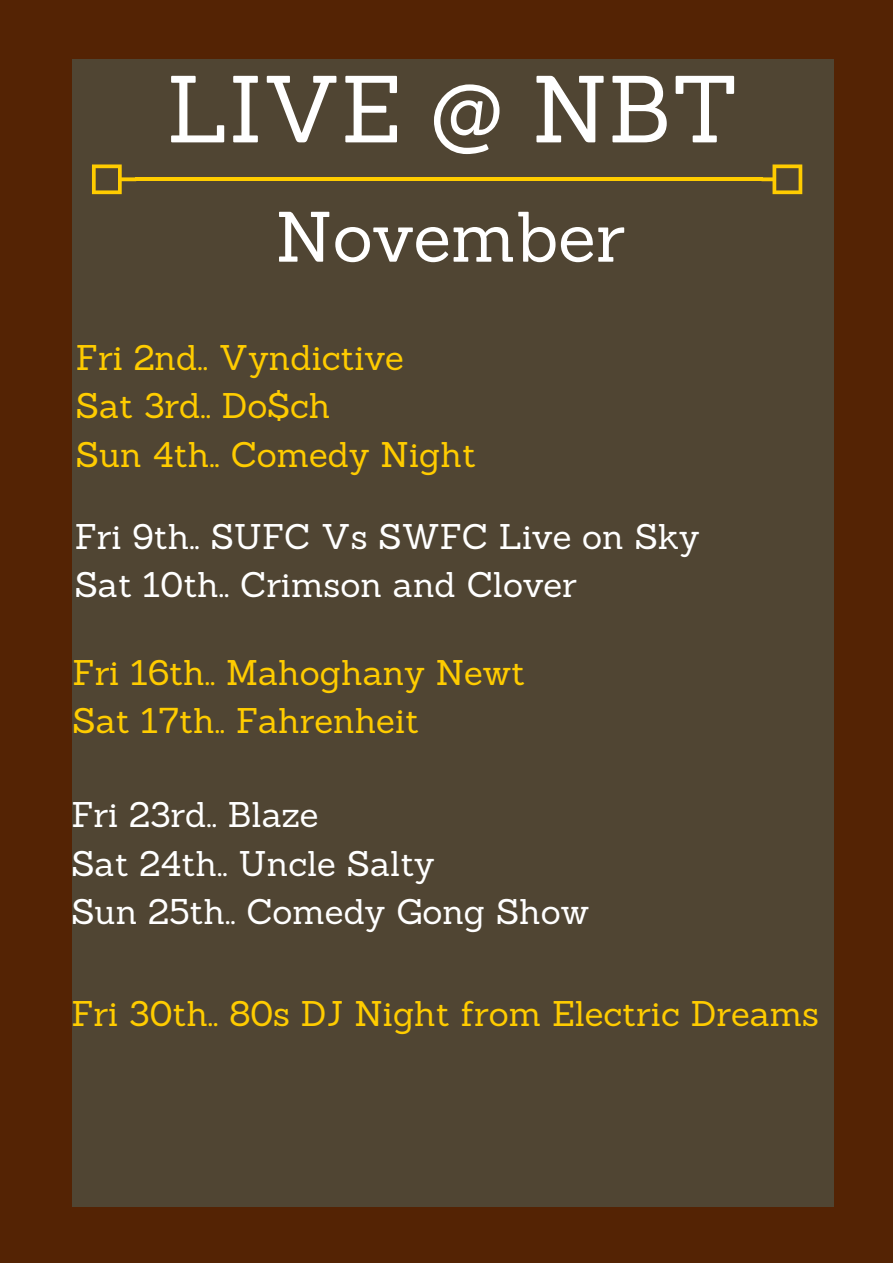
<style>
.page{position:relative;width:893px;height:1263px;background:#542304}
.page>*{position:absolute;margin:0;border:0;box-sizing:border-box;transform-origin:0 0}
.t1{font:92.7px "Sanchez";color:#fff}
.t2{font:69.53px "Sanchez";color:#fff}
.t3{font:34.72px/48.4px "Sanchez";color:#fc0}
.t4{font:34.72px/48.4px "Sanchez";color:#fff}
</style>
<div class="page">
<div style="left:72px;top:60px;width:761px;height:1146px;background:#504533"></div>
<hr style="left:135px;top:177px;width:628px;height:4px;background:#fc0">
<svg style="left:761px;top:164px;width:41px;height:30px"></svg>
<svg style="left:92px;top:164px;width:44px;height:30px"></svg>
<h1 class="t1" style="left:167px;top:49px;width:573px">LIVE @ NBT</h1>
<h2 class="t2" style="left:276px;top:192px;width:351px">November</h2>
<p class="t3" style="left:76px;top:333px;width:401px">Fri 2nd.. Vyndictive<br>Sat 3rd.. Do$ch<br>Sun 4th.. Comedy Night</p>
<p class="t4" style="left:75px;top:512px;width:626px">Fri 9th.. SUFC Vs SWFC Live on Sky<br>Sat 10th.. Crimson and Clover</p>
<p class="t3" style="left:73px;top:648px;width:454px">Fri 16th.. Mahoghany Newt<br>Sat 17th.. Fahrenheit</p>
<p class="t4" style="left:71px;top:790px;width:519px">Fri 23rd.. Blaze<br>Sat 24th.. Uncle Salty<br>Sun 25th.. Comedy Gong Show</p>
<p class="t3" style="left:71px;top:989px;width:749px">Fri 30th.. 80s DJ Night from Electric Dreams</p>
</div>
